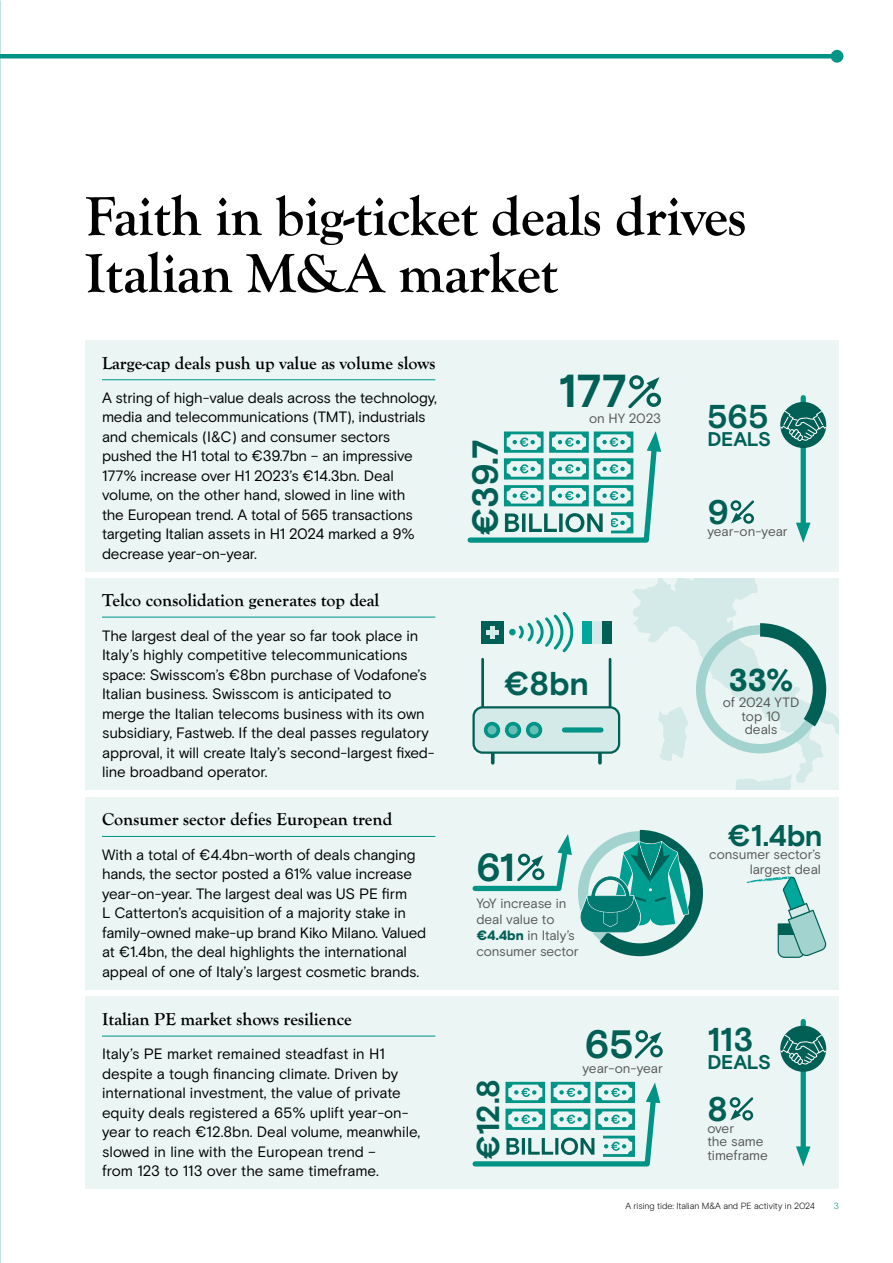
<style>
.page{position:relative;width:893px;height:1263px;background:#fff}
.page>*{position:absolute;margin:0;border:0;box-sizing:border-box;transform-origin:0 0}
.t1{font:700 57px/57px "Goudy Old Style T";letter-spacing:-.01em;color:#000}
.t2{font:700 46.2px "Basis Grotesque";color:#006056}
.t3{font:700 39.6px "Basis Grotesque";color:#006056}
.t4{font:700 39px "Basis Grotesque";color:#006056}
.t5{font:700 36px "Basis Grotesque";color:#006056}
.t6{font:700 34.05px "Basis Grotesque";color:#006056}
.t7{font:700 33px "Basis Grotesque";color:#006056}
.t8{font:700 31.5px "Basis Grotesque";color:#006056}
.t9{font:900 31.5px "Basis Grotesque";color:#006056}
.t10{font:700 30px "Basis Grotesque";color:#006056}
.t11{font:700 19.8px "Basis Grotesque";letter-spacing:-.015em;color:#006056}
.t12{font:700 18px "Goudy Old Style T";color:#000}
.t13{font:15px/19.5px "Basis Grotesque";letter-spacing:-.01em;color:#000}
.t14{font:13.5px/13.5px "Basis Grotesque";letter-spacing:-.01em;color:#575756}
.t15{font:300 9px "Basis Grotesque";letter-spacing:-.005em;color:#000}
.t16{font:300 9px "Basis Grotesque";color:#009486}
.s1{font-weight:900;color:#006056}
</style>
<div class="page">
<div style="left:831px;top:50px;width:12px;height:13px;background:#009486;border-radius:50%"></div>
<div style="left:0;top:54px;width:833px;height:5px;background:#009486"></div>
<div style="left:85px;top:796px;width:753px;height:193px;background:#eaf5f4"></div>
<hr style="left:102px;top:836px;width:333px;height:1px;background:#009486">
<div style="left:85px;top:996px;width:753px;height:193px;background:#eaf5f4"></div>
<hr style="left:102px;top:1036px;width:333px;height:1px;background:#009486">
<div style="left:85px;top:578px;width:753px;height:212px;background:#eaf5f4"></div>
<hr style="left:102px;top:617px;width:333px;height:1px;background:#009486">
<div style="left:85px;top:340px;width:753px;height:231px;background:#eaf5f4"></div>
<hr style="left:102px;top:379px;width:333px;height:1px;background:#009486">
<div style="left:801px;top:398px;width:5px;height:132px;background:#009486"></div>
<svg style="left:796px;top:523px;width:14px;height:20px"></svg>
<div style="left:780px;top:402px;width:46px;height:46px;background:#006056;border-radius:50%"></div>
<svg style="left:780px;top:410px;width:46px;height:31px"></svg>
<svg style="left:731px;top:500px;width:23px;height:23px"></svg>
<div style="left:743px;top:513px;width:11px;height:11px;border:3px solid #006056;border-radius:50%"></div>
<div style="left:731px;top:500px;width:10px;height:11px;border:3px solid #006056;border-radius:50%"></div>
<svg style="left:628px;top:377px;width:31px;height:32px"></svg>
<div style="left:646px;top:393px;width:15px;height:14px;border:3px solid #006056;border-radius:50%"></div>
<div style="left:629px;top:375px;width:15px;height:14px;border:3px solid #006056;border-radius:50%"></div>
<svg style="left:467px;top:431px;width:194px;height:112px"></svg>
<svg style="left:634px;top:1032px;width:27px;height:27px"></svg>
<div style="left:650px;top:1045px;width:13px;height:12px;border:3px solid #006056;border-radius:50%"></div>
<div style="left:635px;top:1030px;width:13px;height:12px;border:3px solid #006056;border-radius:50%"></div>
<svg style="left:472px;top:1082px;width:188px;height:85px"></svg>
<hr style="left:609px;top:659px;width:2px;height:48px;background:#006056">
<hr style="left:481px;top:659px;width:3px;height:48px;background:#006056">
<div style="left:474px;top:707px;width:145px;height:46px;background:#d4eae8;border-radius:9px"></div>
<div style="left:472px;top:706px;width:148px;height:48px;border:2px solid #006056;border-radius:9px"></div>
<div style="left:486px;top:724px;width:12px;height:12px;background:#65bdb5;border-radius:50%"></div>
<div style="left:484px;top:722px;width:16px;height:16px;border:4px solid #009486;border-radius:50%"></div>
<div style="left:507px;top:724px;width:12px;height:12px;background:#65bdb5;border-radius:50%"></div>
<div style="left:505px;top:722px;width:16px;height:16px;border:4px solid #009486;border-radius:50%"></div>
<div style="left:528px;top:724px;width:12px;height:12px;background:#65bdb5;border-radius:50%"></div>
<div style="left:526px;top:722px;width:16px;height:16px;border:4px solid #009486;border-radius:50%"></div>
<svg style="left:491px;top:754px;width:4px;height:9px"></svg>
<svg style="left:598px;top:754px;width:4px;height:9px"></svg>
<div style="left:564px;top:727px;width:37px;height:5px;background:#009486"></div>
<div style="left:582px;top:621px;width:10px;height:22px;background:#00a79d"></div>
<div style="left:592px;top:621px;width:10px;height:22px;background:#d4eae8"></div>
<div style="left:602px;top:621px;width:10px;height:22px;background:#006056"></div>
<div style="left:481px;top:621px;width:23px;height:22px;background:#006056"></div>
<div style="left:490px;top:626px;width:5px;height:13px;background:#d4eae8"></div>
<hr style="left:486px;top:630px;width:13px;height:4px;background:#d4eae8">
<svg style="left:518px;top:612px;width:56px;height:41px"></svg>
<div style="left:509px;top:629px;width:7px;height:6px;background:#009486;border-radius:50%"></div>
<svg style="left:633px;top:578px;width:205px;height:212px"></svg>
<div style="left:801px;top:1021px;width:5px;height:133px;background:#009486"></div>
<svg style="left:796px;top:1146px;width:14px;height:20px"></svg>
<div style="left:780px;top:1026px;width:46px;height:46px;background:#006056;border-radius:50%"></div>
<svg style="left:780px;top:1033px;width:46px;height:32px"></svg>
<svg style="left:730px;top:1097px;width:24px;height:23px"></svg>
<div style="left:742px;top:1110px;width:11px;height:10px;border:3px solid #006056;border-radius:50%"></div>
<div style="left:730px;top:1097px;width:10px;height:10px;border:3px solid #006056;border-radius:50%"></div>
<svg style="left:578px;top:830px;width:125px;height:126px"></svg>
<svg style="left:747px;top:876px;width:80px;height:82px"></svg>
<svg style="left:472px;top:834px;width:100px;height:58px"></svg>
<div style="left:532px;top:868px;width:12px;height:12px;border:3px solid #006056;border-radius:50%"></div>
<div style="left:518px;top:854px;width:12px;height:11px;border:3px solid #006056;border-radius:50%"></div>
<h1 class="t1" style="left:85px;top:189px;width:663px">Faith in big-ticket deals drives<br>Italian M&amp;A market</h1>
<p class="t12" style="left:102px;top:353px;width:335px">Large-cap deals push up value as volume slows</p>
<p class="t13" style="left:102px;top:388px;width:337px">A string of high-value deals across the technology, media and telecommunications (TMT), industrials and chemicals (I&amp;C) and consumer sectors pushed the H1 total to €39.7bn – an impressive 177% increase over H1 2023’s €14.3bn. Deal volume, on the other hand, slowed in line with<br>the European trend. A total of 565 transactions targeting Italian assets in H1 2024 marked a 9% decrease year-on-year.</p>
<p class="t12" style="left:102px;top:590px;width:279px">Telco consolidation generates top deal</p>
<p class="t13" style="left:102px;top:625px;width:334px">The largest deal of the year so far took place in Italy’s highly competitive telecommunications space: Swisscom’s €8bn purchase of Vodafone’s Italian business. Swisscom is anticipated to merge the Italian telecoms business with its own subsidiary, Fastweb. If the deal passes regulatory approval, it will create Italy’s second-largest fixed&shy;line broadband operator.</p>
<p class="t12" style="left:102px;top:809px;width:292px">Consumer sector defies European trend</p>
<p class="t13" style="left:102px;top:845px;width:326px">With a total of €4.4bn-worth of deals changing hands, the sector posted a 61% value increase year-on-year. The largest deal was US PE firm<br>L Catterton’s acquisition of a majority stake in family-owned make-up brand Kiko Milano. Valued at €1.4bn, the deal highlights the international appeal of one of Italy’s largest cosmetic brands.</p>
<p class="t12" style="left:102px;top:1009px;width:251px">Italian PE market shows resilience</p>
<p class="t13" style="left:102px;top:1044px;width:320px">Italy’s PE market remained steadfast in H1 despite a tough financing climate. Driven by international investment, the value of private equity deals registered a 65% uplift year-on&shy;year to reach €12.8bn. Deal volume, meanwhile, slowed in line with the European trend –<br>from 123 to 113 over the same timeframe.</p>
<h3 class="t5" style="left:464px;top:536px;width:98px;rotate:-90deg">€39.7</h3>
<h2 class="t2" style="left:558px;top:364px;width:70px">177</h2>
<p class="t14" style="left:589px;top:411px;width:74px">on HY 2023</p>
<h3 class="t7" style="left:707px;top:397px;width:63px">565</h3>
<h3 class="t11" style="left:707px;top:427px;width:65px">DEALS</h3>
<h3 class="t6" style="left:707px;top:492px;width:23px">9</h3>
<p class="t14" style="left:707px;top:524px;width:82px">year-on-year</p>
<h3 class="t7" style="left:504px;top:664px;width:87px">€8bn</h3>
<h3 class="t9" style="left:729px;top:661px;width:66px">33%</h3>
<p class="t14" style="left:723px;top:695px;width:78px;text-align:center">of 2024 YTD top 10<br>deals</p>
<h3 class="t4" style="left:476px;top:845px;width:40px">61</h3>
<p class="t14" style="left:476px;top:895px;width:104px;line-height:16.2px">YoY increase in deal value to <span class="s1">€4.4bn</span> in Italy’s consumer sector</p>
<h3 class="t3" style="left:585px;top:1020px;width:50px">65</h3>
<h3 class="t8" style="left:470px;top:1160px;width:83px;rotate:-90deg">€12.8</h3>
<p class="t14" style="left:582px;top:1061px;width:82px">year-on-year</p>
<h3 class="t10" style="left:727px;top:817px;width:97px">€1.4bn</h3>
<p class="t14" style="left:709px;top:846px;width:113px;line-height:15px;text-align:right">consumer sector’s largest deal</p>
<h3 class="t7" style="left:707px;top:1020px;width:47px">113</h3>
<h3 class="t11" style="left:707px;top:1051px;width:65px">DEALS</h3>
<h3 class="t6" style="left:707px;top:1089px;width:22px">8</h3>
<p class="t14" style="left:707px;top:1121px;width:62px">over<br>the same timeframe</p>
<p class="t15" style="left:625px;top:1200px;width:191px">A rising tide: Italian M&amp;A and PE activity in 2024</p>
<p class="t16" style="left:834px;top:1200px;width:7px">3</p>
</div>
